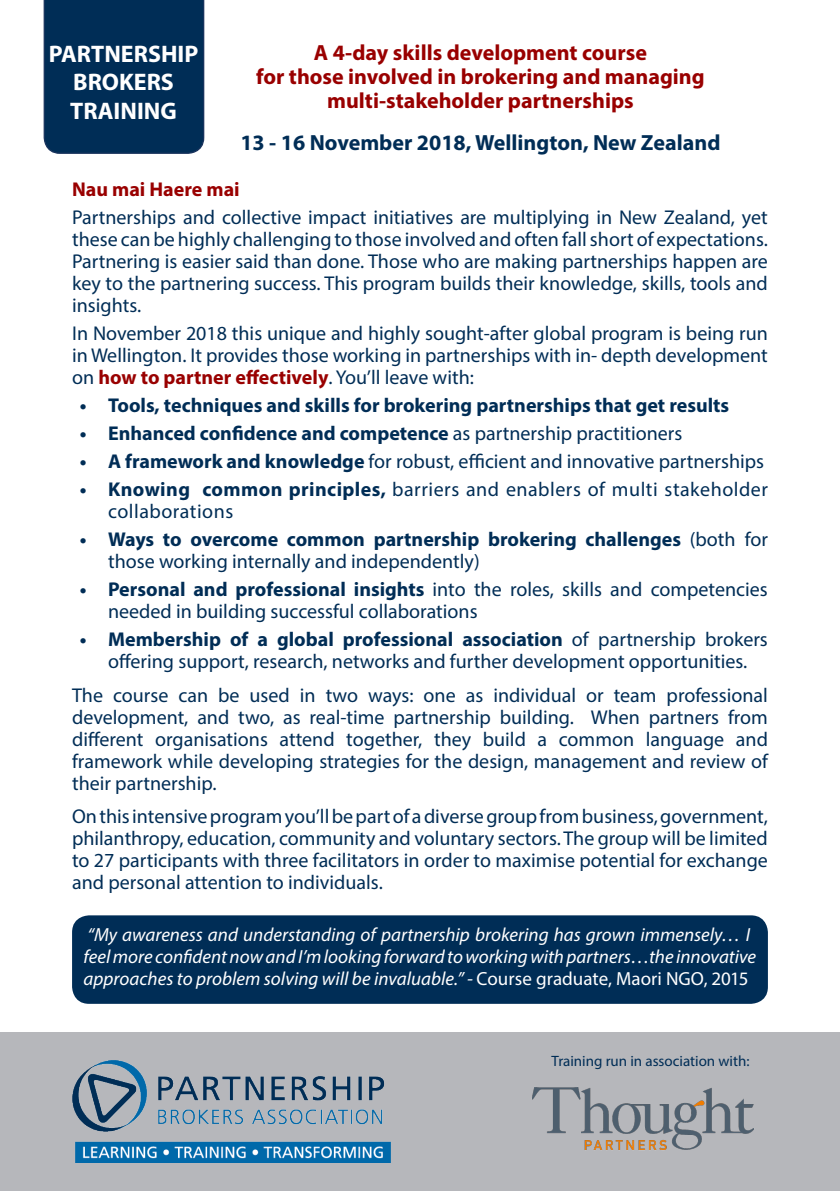
<style>
.page{position:relative;width:840px;height:1191px;background:#fff}
.page>*{position:absolute;margin:0;border:0;box-sizing:border-box;transform-origin:0 0}
.t1{font:700 24px/28.8px "Myriad Pro";color:#fff;text-align:center}
.t2{font:700 22px/24px "Myriad Pro";color:#900;text-align:center}
.t3{font:700 22px "Myriad Pro";color:#002d56}
.t4{font:20px/22px "Myriad Pro";color:#002d56;text-align:justify}
.t5{font:700 20px/22px "Myriad Pro";color:#002d56}
.t6{font:20px/22px "Myriad Pro";letter-spacing:.025em;color:#002d56}
.t7{font:700 20px "Myriad Pro";color:#900}
.t8{font:italic 19px/22px "Myriad Pro";color:#fff}
.t9{font:15px "Myriad Pro";color:#002d56}
.s1{font-weight:700;color:#900}
.s2{font-weight:400}
.s3{font-weight:700}
.s4{font-style:normal}
</style>
<div class="page">
<div style="left:44px;top:0;width:160px;height:154px;background:#002d56"></div>
<div style="left:0;top:1032px;width:839px;height:159px;background:#b6b7bb"></div>
<img style="left:72px;top:1060px;width:318px;height:102px">
<img style="left:532px;top:1087px;width:222px;height:63px">
<div style="left:72px;top:915px;width:695px;height:88px;background:#002d56;border-radius:17px"></div>
<p class="t1" style="left:49px;top:38px;width:151px">PARTNERSHIP<br>BROKERS<br>TRAINING</p>
<p class="t2" style="left:256px;top:40px;width:450px">A 4-day skills development course<br>for those involved in brokering and managing multi-stakeholder partnerships</p>
<p class="t3" style="left:240px;top:128px;width:481px">13 - 16 November 2018, Wellington, New Zealand</p>
<p class="t7" style="left:72px;top:176px;width:169px">Nau mai Haere mai</p>
<p class="t4" style="left:72px;top:206px;width:697px">Partnerships and collective impact initiatives are multiplying in New Zealand, yet these can be highly challenging to those involved and often fall short of expectations.<br>Partnering is easier said than done. Those who are making partnerships happen are key to the partnering success. This program builds their knowledge, skills, tools and insights.</p>
<p class="t4" style="left:72px;top:322px;width:697px">In November 2018 this unique and highly sought-after global program is being run in Wellington. It provides those working in partnerships with in- depth development on <span class="s1">how to partner effectively</span>. You’ll leave with:</p>
<p class="t5" style="left:80px;top:394px;width:650px">• Tools, techniques and skills for brokering partnerships that get results</p>
<p class="t5" style="left:80px;top:422px;width:604px">• Enhanced confidence and competence <span class="s2">as partnership practitioners</span></p>
<p class="t4" style="left:80px;top:450px;width:685px"><span class="s3">• A framework and knowledge</span> for robust, efficient and innovative partnerships</p>
<p class="t6" style="left:108px;top:478px;width:661px;text-indent:-28px"><span class="s3">• Knowing common principles,</span> barriers and enablers of multi stakeholder collaborations</p>
<p class="t5" style="left:108px;top:528px;width:661px;text-indent:-28px">• Ways to overcome common partnership brokering challenges <span class="s2">(both for those working internally and independently)</span></p>
<p class="t4" style="left:108px;top:578px;width:661px;text-indent:-28px"><span class="s3">• Personal and professional insights</span> into the roles, skills and competencies needed in building successful collaborations</p>
<p class="t4" style="left:80px;top:628px;width:689px;text-align:center"><span class="s3">• Membership of a global professional association</span> of partnership brokers offering support, research, networks and further development opportunities.</p>
<p class="t4" style="left:72px;top:683px;width:697px">The course can be used in two ways: one as individual or team professional development, and two, as real-time partnership building. When partners from different organisations attend together, they build a common language and framework while developing strategies for the design, management and review of their partnership.</p>
<p class="t4" style="left:72px;top:805px;width:697px">On this intensive program you’ll be part of a diverse group from business, government, philanthropy, education, community and voluntary sectors. The group will be limited to 27 participants with three facilitators in order to maximise potential for exchange and personal attention to individuals.</p>
<p class="t8" style="left:83px;top:923px;width:674px">“My awareness and understanding of partnership brokering has grown immensely… I feel more confident now and I’m looking forward to working with partners…the innovative approaches to problem solving will be invaluable.” - <span class="s4">Course graduate, Maori NGO, 2015</span></p>
<p class="t9" style="left:551px;top:1051px;width:199px">Training run in association with:</p>
</div>
